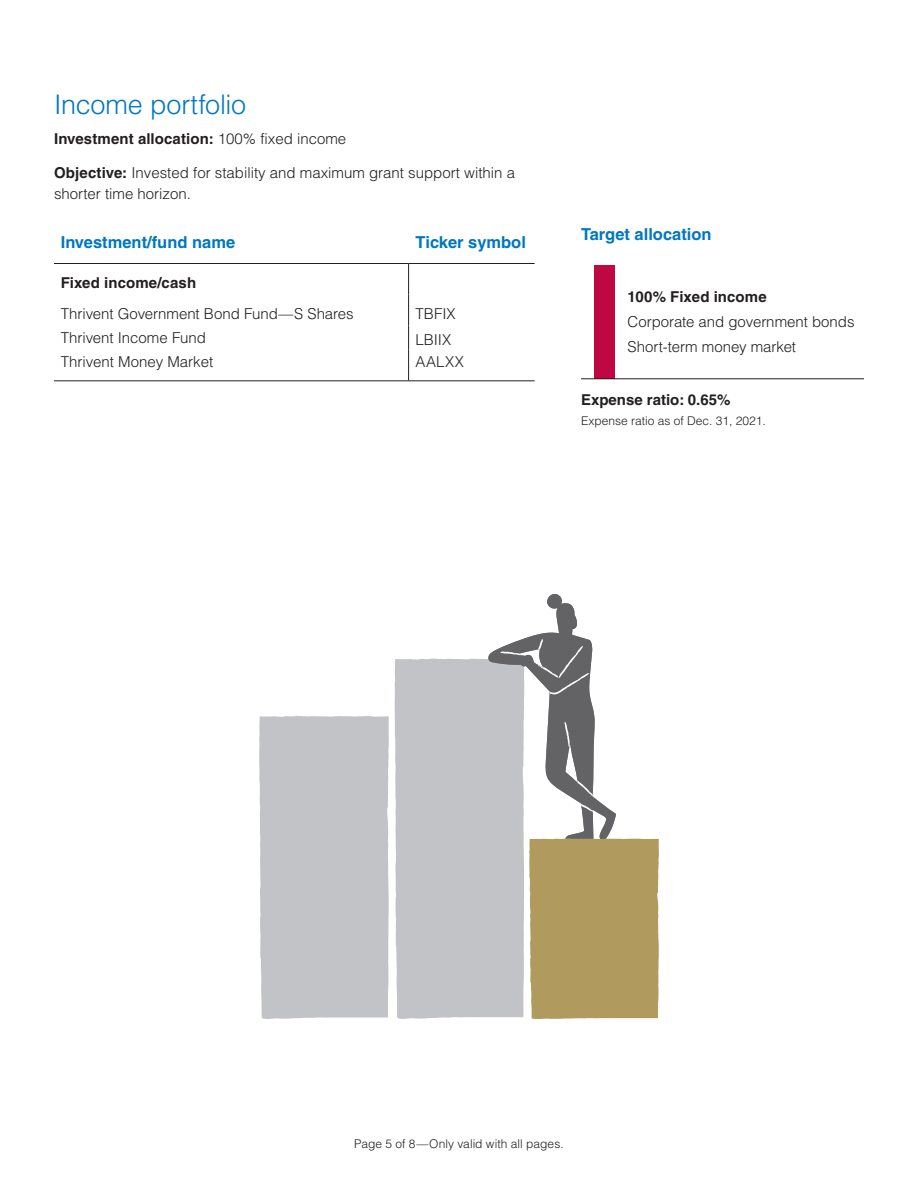
<style>
.page{position:relative;width:918px;height:1188px;background:#fff}
.page>*{position:absolute;margin:0;border:0;box-sizing:border-box;transform-origin:0 0}
.Sub-head_main{font:300 27px "Helvetica LT Pro";letter-spacing:-.01em;color:#0077bf}
.Sub_header__blue{font:700 16.5px "Helvetica LT Pro";color:#0077bf}
.body_-_10_14{font:300 15px/21px "Helvetica LT Pro";color:#231f20}
.body_-_10_14-2{font:700 15px "Helvetica LT Pro";letter-spacing:.005em;color:#231f20}
.Sub_header__blue-2{font:700 15px "Helvetica LT Pro";color:#231f20}
.Footer_Disclaimer{font:300 12px "Helvetica LT Pro";color:#231f20}
.s1{font-weight:300}
.s2{font-weight:700}
</style>
<div class="page">
<hr style="left:54px;top:263px;width:355px;height:1px;background:#231f20">
<hr style="left:409px;top:263px;width:126px;height:1px;background:#231f20">
<hr style="left:54px;top:381px;width:355px;height:1px;background:#231f20">
<hr style="left:409px;top:381px;width:126px;height:1px;background:#231f20">
<hr style="left:408px;top:264px;width:1px;height:31px;background:#231f20">
<hr style="left:408px;top:295px;width:1px;height:31px;background:#231f20">
<svg style="left:408px;top:326px;width:1px;height:24px"></svg>
<hr style="left:408px;top:350px;width:1px;height:31px;background:#231f20">
<div style="left:594px;top:265px;width:21px;height:114px;background:#be0743"></div>
<hr style="left:581px;top:379px;width:283px;height:1px;background:#231f20">
<div style="left:395px;top:658px;width:93px;height:361px;background:#c2c3c6"></div>
<svg style="left:488px;top:594px;width:171px;height:425px"></svg>
<div style="left:259px;top:716px;width:130px;height:303px;background:#c2c3c6"></div>
<p class="Sub-head_main" style="left:54px;top:87px;width:194px">Income portfolio</p>
<p class="body_-_10_14-2" style="left:54px;top:129px;width:294px">Investment allocation: <span class="s1">100% fixed income</span></p>
<p class="body_-_10_14" style="left:54px;top:162px;width:463px"><span class="s2">Objective:</span> Invested for stability and maximum grant support within a shorter time horizon.</p>
<p class="Sub_header__blue" style="left:61px;top:232px;width:176px">Investment/fund name</p>
<p class="Sub_header__blue" style="left:415px;top:232px;width:112px">Ticker symbol</p>
<p class="body_-_10_14-2" style="left:61px;top:273px;width:137px">Fixed income/cash</p>
<p class="body_-_10_14" style="left:61px;top:303px;width:295px">Thrivent Government Bond Fund—S Shares</p>
<p class="body_-_10_14" style="left:415px;top:303px;width:42px">TBFIX</p>
<p class="body_-_10_14" style="left:61px;top:327px;width:147px">Thrivent Income Fund</p>
<p class="body_-_10_14" style="left:415px;top:329px;width:37px">LBIIX</p>
<p class="body_-_10_14" style="left:61px;top:351px;width:154px">Thrivent Money Market</p>
<p class="body_-_10_14" style="left:415px;top:351px;width:50px">AALXX</p>
<p class="Sub_header__blue" style="left:581px;top:224px;width:132px">Target allocation</p>
<p class="body_-_10_14-2" style="left:627px;top:288px;width:141px">100% Fixed income</p>
<p class="body_-_10_14" style="left:627px;top:311px;width:229px">Corporate and government bonds</p>
<p class="body_-_10_14" style="left:627px;top:336px;width:170px">Short-term money market</p>
<p class="Sub_header__blue-2" style="left:581px;top:391px;width:151px">Expense ratio: 0.65%</p>
<p class="Footer_Disclaimer" style="left:581px;top:414px;width:186px">Expense ratio as of Dec. 31, 2021.</p>
<p class="Footer_Disclaimer" style="left:354px;top:1136px;width:211px">Page 5 of 8—Only valid with all pages.</p>
</div>
